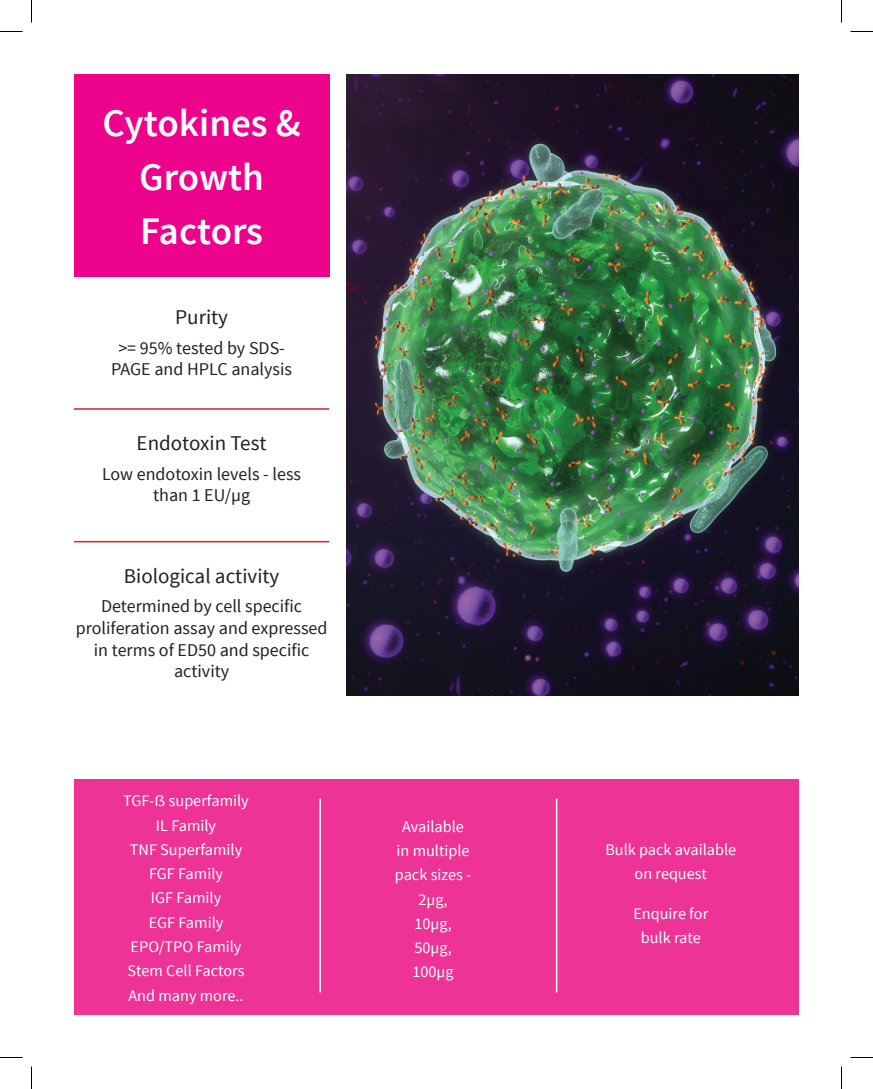
<style>
.page{position:relative;width:873px;height:1089px;background:#fff}
.page>*{position:absolute;margin:0;border:0;box-sizing:border-box;transform-origin:0 0}
.t1{font:600 39px/54px "Source Sans Pro";color:#fff}
.Sub-Heading{font:21px "Source Sans Pro";color:#231f20}
.Sub-Heading-2{font:18px/21.6px "Source Sans Pro";color:#231f20;text-align:center}
.Sub-Heading-3{font:16.2px/24.3px "Source Sans Pro";color:#fff;text-align:center}
</style>
<div class="page">
<div style="left:74px;top:780px;width:725px;height:235px;background:#ed3395"></div>
<hr style="left:319px;top:799px;width:2px;height:193px;background:#fff">
<hr style="left:556px;top:799px;width:1px;height:193px;background:#fff">
<div style="left:74px;top:74px;width:255px;height:203px;background:#ed028c"></div>
<img style="left:346px;top:74px;width:453px;height:621px">
<hr style="left:74px;top:408px;width:255px;height:2px;background:#d1232a">
<hr style="left:74px;top:541px;width:255px;height:1px;background:#d1232a">
<svg style="left:0;top:31px;width:22px;height:1px"></svg>
<svg style="left:850px;top:31px;width:23px;height:1px"></svg>
<svg style="left:0;top:1057px;width:22px;height:1px"></svg>
<svg style="left:850px;top:1057px;width:23px;height:1px"></svg>
<svg style="left:31px;top:0;width:1px;height:22px"></svg>
<svg style="left:31px;top:1066px;width:1px;height:23px"></svg>
<svg style="left:841px;top:0;width:1px;height:22px"></svg>
<svg style="left:841px;top:1066px;width:1px;height:23px"></svg>
<p class="t1" style="left:103px;top:97px;width:200px">Cytokines &amp;</p>
<p class="t1" style="left:139px;top:151px;width:126px">Growth<br>Factors</p>
<p class="Sub-Heading" style="left:175px;top:304px;width:54px">Purity</p>
<p class="Sub-Heading-2" style="left:111px;top:337px;width:183px">&gt;= 95% tested by SDS-<br>PAGE and HPLC analysis</p>
<p class="Sub-Heading" style="left:137px;top:430px;width:131px">Endotoxin Test</p>
<p class="Sub-Heading-2" style="left:102px;top:463px;width:201px">Low endotoxin levels - less than 1 EU/µg</p>
<p class="Sub-Heading" style="left:124px;top:563px;width:157px">Biological activity</p>
<p class="Sub-Heading-2" style="left:76px;top:596px;width:253px">Determined by cell specific proliferation assay and expressed in terms of ED50 and specific activity</p>
<p class="Sub-Heading-3" style="left:123px;top:789px;width:127px">TGF-ẞ superfamily<br>IL Family<br>TNF Superfamily<br>FGF Family<br>IGF Family<br>EGF Family<br>EPO/TPO Family<br>Stem Cell Factors<br>And many more..</p>
<p class="Sub-Heading-3" style="left:395px;top:814px;width:78px">Available in multiple pack sizes -<br>2µg,<br>10µg,<br>50µg,<br>100µg</p>
<p class="Sub-Heading-3" style="left:605px;top:838px;width:132px">Bulk pack available on request</p>
<p class="Sub-Heading-3" style="left:633px;top:902px;width:76px">Enquire for bulk rate</p>
</div>
